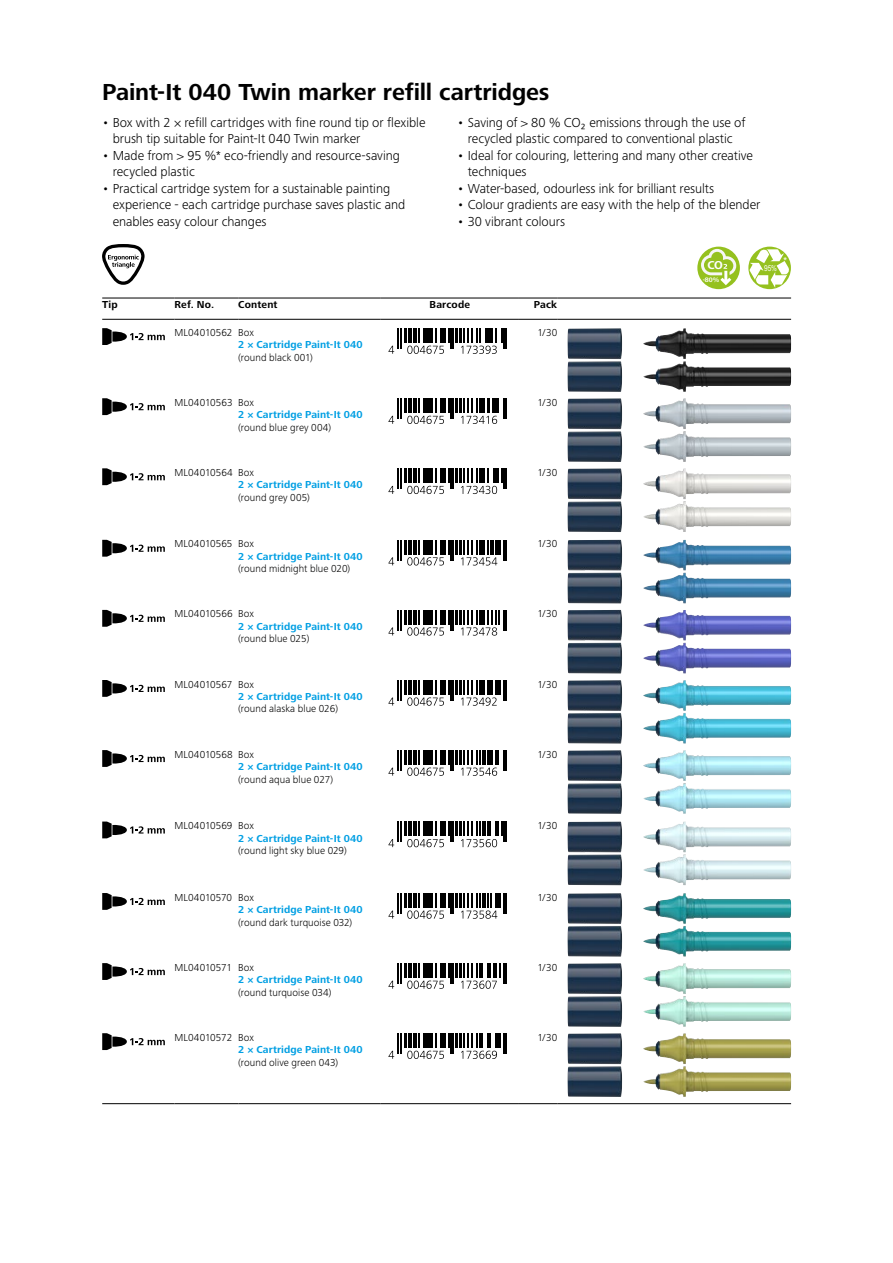
<style>
.page{position:relative;width:893px;height:1263px;background:#fff}
.page>*{position:absolute;margin:0;border:0;box-sizing:border-box;transform-origin:0 0}
.t1{font:700 24px "Frutiger Next LTW1 G";letter-spacing:-.005em;color:#000}
.t2{font:300 13.5px/16.5px "Frutiger Next LTW1 G";color:#000}
.t3{font:700 11.85px "Frutiger Next LTW1 G";color:#fff}
.t4{font:300 10.5px "Frutiger Next LTW1 G";letter-spacing:.005em;color:#000}
.t5{font:700 10.5px "Frutiger Next LTW1 G";letter-spacing:.005em;color:#009fe3}
.t6{font:700 10.5px "Frutiger Next LTW1 G";letter-spacing:.015em;color:#000}
.t7{font:10.5px "Frutiger Next LTW1 G";color:#fff}
.t8{font:7.95px "Arial Narrow";color:#fff}
.t9{font:700 6.75px "Frutiger Next LTW1 G";color:#fff}
</style>
<div class="page">
<svg style="left:102px;top:244px;width:43px;height:41px"></svg>
<div style="left:697px;top:247px;width:43px;height:42px;background:#95c11f;border-radius:50%"></div>
<svg style="left:701px;top:249px;width:35px;height:36px"></svg>
<svg style="left:748px;top:247px;width:43px;height:42px"></svg>
<svg style="left:750px;top:249px;width:39px;height:38px"></svg>
<hr style="left:102px;top:298px;width:73px;height:1px;background:#000">
<hr style="left:175px;top:298px;width:63px;height:1px;background:#000">
<hr style="left:238px;top:298px;width:143px;height:1px;background:#000">
<hr style="left:381px;top:298px;width:138px;height:1px;background:#000">
<hr style="left:519px;top:298px;width:38px;height:1px;background:#000">
<hr style="left:557px;top:298px;width:234px;height:1px;background:#000">
<hr style="left:102px;top:319px;width:73px;height:1px;background:#000">
<hr style="left:175px;top:319px;width:63px;height:1px;background:#000">
<hr style="left:238px;top:319px;width:143px;height:1px;background:#000">
<hr style="left:381px;top:319px;width:138px;height:1px;background:#000">
<hr style="left:519px;top:319px;width:38px;height:1px;background:#000">
<hr style="left:557px;top:319px;width:234px;height:1px;background:#000">
<hr style="left:102px;top:1103px;width:73px;height:1px;background:#000">
<hr style="left:175px;top:1103px;width:63px;height:1px;background:#000">
<hr style="left:238px;top:1103px;width:143px;height:1px;background:#000">
<hr style="left:381px;top:1103px;width:138px;height:1px;background:#000">
<hr style="left:519px;top:1103px;width:38px;height:1px;background:#000">
<hr style="left:557px;top:1103px;width:234px;height:1px;background:#000">
<svg style="left:102px;top:328px;width:63px;height:17px"></svg>
<svg style="left:388px;top:328px;width:119px;height:26px"></svg>
<img style="left:567px;top:328px;width:224px;height:64px">
<svg style="left:102px;top:398px;width:63px;height:17px"></svg>
<svg style="left:388px;top:398px;width:119px;height:26px"></svg>
<img style="left:567px;top:398px;width:224px;height:64px">
<svg style="left:102px;top:468px;width:63px;height:17px"></svg>
<svg style="left:388px;top:468px;width:119px;height:26px"></svg>
<img style="left:567px;top:468px;width:224px;height:64px">
<svg style="left:102px;top:540px;width:63px;height:17px"></svg>
<hr style="left:498px;top:540px;width:3px;height:14px;background:#000">
<svg style="left:503px;top:540px;width:4px;height:21px"></svg>
<svg style="left:388px;top:540px;width:109px;height:25px"></svg>
<img style="left:567px;top:540px;width:224px;height:63px">
<svg style="left:102px;top:610px;width:63px;height:17px"></svg>
<svg style="left:388px;top:610px;width:119px;height:26px"></svg>
<img style="left:567px;top:610px;width:224px;height:64px">
<svg style="left:102px;top:680px;width:63px;height:17px"></svg>
<svg style="left:388px;top:680px;width:119px;height:26px"></svg>
<img style="left:567px;top:680px;width:224px;height:64px">
<svg style="left:102px;top:750px;width:63px;height:17px"></svg>
<svg style="left:388px;top:750px;width:119px;height:26px"></svg>
<img style="left:567px;top:750px;width:224px;height:64px">
<svg style="left:102px;top:821px;width:63px;height:17px"></svg>
<svg style="left:388px;top:821px;width:119px;height:26px"></svg>
<img style="left:567px;top:821px;width:224px;height:64px">
<svg style="left:102px;top:893px;width:63px;height:17px"></svg>
<hr style="left:498px;top:893px;width:3px;height:15px;background:#000">
<svg style="left:503px;top:893px;width:4px;height:21px"></svg>
<svg style="left:388px;top:893px;width:109px;height:26px"></svg>
<img style="left:567px;top:893px;width:224px;height:64px">
<svg style="left:102px;top:963px;width:63px;height:17px"></svg>
<svg style="left:388px;top:963px;width:119px;height:26px"></svg>
<img style="left:567px;top:963px;width:224px;height:64px">
<svg style="left:102px;top:1033px;width:63px;height:17px"></svg>
<svg style="left:388px;top:1033px;width:119px;height:26px"></svg>
<img style="left:567px;top:1033px;width:224px;height:64px">
<h1 class="t1" style="left:102px;top:78px;width:449px">Paint-It 040 Twin marker refill cartridges</h1>
<p class="t2" style="left:113px;top:114px;width:314px;text-indent:-11px">• Box with 2 × refill cartridges with fine round tip or flexible brush tip suitable for Paint-It 040 Twin marker</p>
<p class="t2" style="left:113px;top:147px;width:289px;text-indent:-11px">• Made from &gt; 95 %* eco-friendly and resource-saving recycled plastic</p>
<p class="t2" style="left:113px;top:180px;width:294px;text-indent:-11px">• Practical cartridge system for a sustainable painting experience - each cartridge purchase saves plastic and enables easy colour changes</p>
<p class="t2" style="left:457px;top:114px;width:290px;text-align:center">• Saving of &gt; 80 % CO₂ emissions through the use of recycled plastic compared to conventional plastic</p>
<p class="t2" style="left:468px;top:147px;width:287px;text-indent:-11px">• Ideal for colouring, lettering and many other creative techniques</p>
<p class="t2" style="left:457px;top:180px;width:259px">• Water-based, odourless ink for brilliant results</p>
<p class="t2" style="left:457px;top:197px;width:305px">• Colour gradients are easy with the help of the blender</p>
<p class="t2" style="left:457px;top:213px;width:110px">• 30 vibrant colours</p>
<p class="t3" style="left:707px;top:258px;width:17px">CO</p>
<p class="t9" style="left:703px;top:276px;width:18px">-80%</p>
<p class="t7" style="left:783px;top:254px;width:6px">*</p>
<p class="t8" style="left:764px;top:262px;width:15px">95%</p>
<p class="t6" style="left:102px;top:298px;width:17px">Tip</p>
<p class="t6" style="left:174px;top:298px;width:41px">Ref. No.</p>
<p class="t6" style="left:238px;top:298px;width:41px">Content</p>
<p class="t6" style="left:430px;top:298px;width:42px">Barcode</p>
<p class="t6" style="left:534px;top:298px;width:25px">Pack</p>
<p class="t4" style="left:175px;top:326px;width:81px">ML04010562 Box</p>
<p class="t5" style="left:238px;top:339px;width:126px">2 × Cartridge Paint-It 040</p>
<p class="t4" style="left:238px;top:351px;width:76px">(round black 001)</p>
<p class="t4" style="left:537px;top:326px;width:21px">1/30</p>
<p class="t4" style="left:175px;top:396px;width:81px">ML04010563 Box</p>
<p class="t5" style="left:238px;top:409px;width:126px">2 × Cartridge Paint-It 040</p>
<p class="t4" style="left:238px;top:421px;width:94px">(round blue grey 004)</p>
<p class="t4" style="left:537px;top:396px;width:21px">1/30</p>
<p class="t4" style="left:175px;top:466px;width:81px">ML04010564 Box</p>
<p class="t5" style="left:238px;top:479px;width:126px">2 × Cartridge Paint-It 040</p>
<p class="t4" style="left:238px;top:491px;width:73px">(round grey 005)</p>
<p class="t4" style="left:537px;top:466px;width:21px">1/30</p>
<p class="t4" style="left:175px;top:538px;width:81px">ML04010565 Box</p>
<p class="t5" style="left:238px;top:550px;width:126px">2 × Cartridge Paint-It 040</p>
<p class="t4" style="left:238px;top:563px;width:114px">(round midnight blue 020)</p>
<p class="t4" style="left:537px;top:538px;width:21px">1/30</p>
<p class="t4" style="left:175px;top:608px;width:81px">ML04010566 Box</p>
<p class="t5" style="left:238px;top:620px;width:126px">2 × Cartridge Paint-It 040</p>
<p class="t4" style="left:238px;top:633px;width:73px">(round blue 025)</p>
<p class="t4" style="left:537px;top:608px;width:21px">1/30</p>
<p class="t4" style="left:175px;top:678px;width:81px">ML04010567 Box</p>
<p class="t5" style="left:238px;top:690px;width:126px">2 × Cartridge Paint-It 040</p>
<p class="t4" style="left:238px;top:703px;width:101px">(round alaska blue 026)</p>
<p class="t4" style="left:537px;top:678px;width:21px">1/30</p>
<p class="t4" style="left:175px;top:748px;width:81px">ML04010568 Box</p>
<p class="t5" style="left:238px;top:761px;width:126px">2 × Cartridge Paint-It 040</p>
<p class="t4" style="left:238px;top:773px;width:96px">(round aqua blue 027)</p>
<p class="t4" style="left:537px;top:748px;width:21px">1/30</p>
<p class="t4" style="left:175px;top:820px;width:81px">ML04010569 Box</p>
<p class="t5" style="left:238px;top:832px;width:126px">2 × Cartridge Paint-It 040</p>
<p class="t4" style="left:238px;top:844px;width:110px">(round light sky blue 029)</p>
<p class="t4" style="left:537px;top:820px;width:21px">1/30</p>
<p class="t4" style="left:175px;top:891px;width:81px">ML04010570 Box</p>
<p class="t5" style="left:238px;top:903px;width:126px">2 × Cartridge Paint-It 040</p>
<p class="t4" style="left:238px;top:916px;width:116px">(round dark turquoise 032)</p>
<p class="t4" style="left:537px;top:891px;width:21px">1/30</p>
<p class="t4" style="left:175px;top:961px;width:81px">ML04010571 Box</p>
<p class="t5" style="left:238px;top:974px;width:126px">2 × Cartridge Paint-It 040</p>
<p class="t4" style="left:238px;top:986px;width:95px">(round turquoise 034)</p>
<p class="t4" style="left:537px;top:961px;width:21px">1/30</p>
<p class="t4" style="left:175px;top:1031px;width:81px">ML04010572 Box</p>
<p class="t5" style="left:238px;top:1044px;width:126px">2 × Cartridge Paint-It 040</p>
<p class="t4" style="left:238px;top:1056px;width:102px">(round olive green 043)</p>
<p class="t4" style="left:537px;top:1031px;width:21px">1/30</p>
</div>
